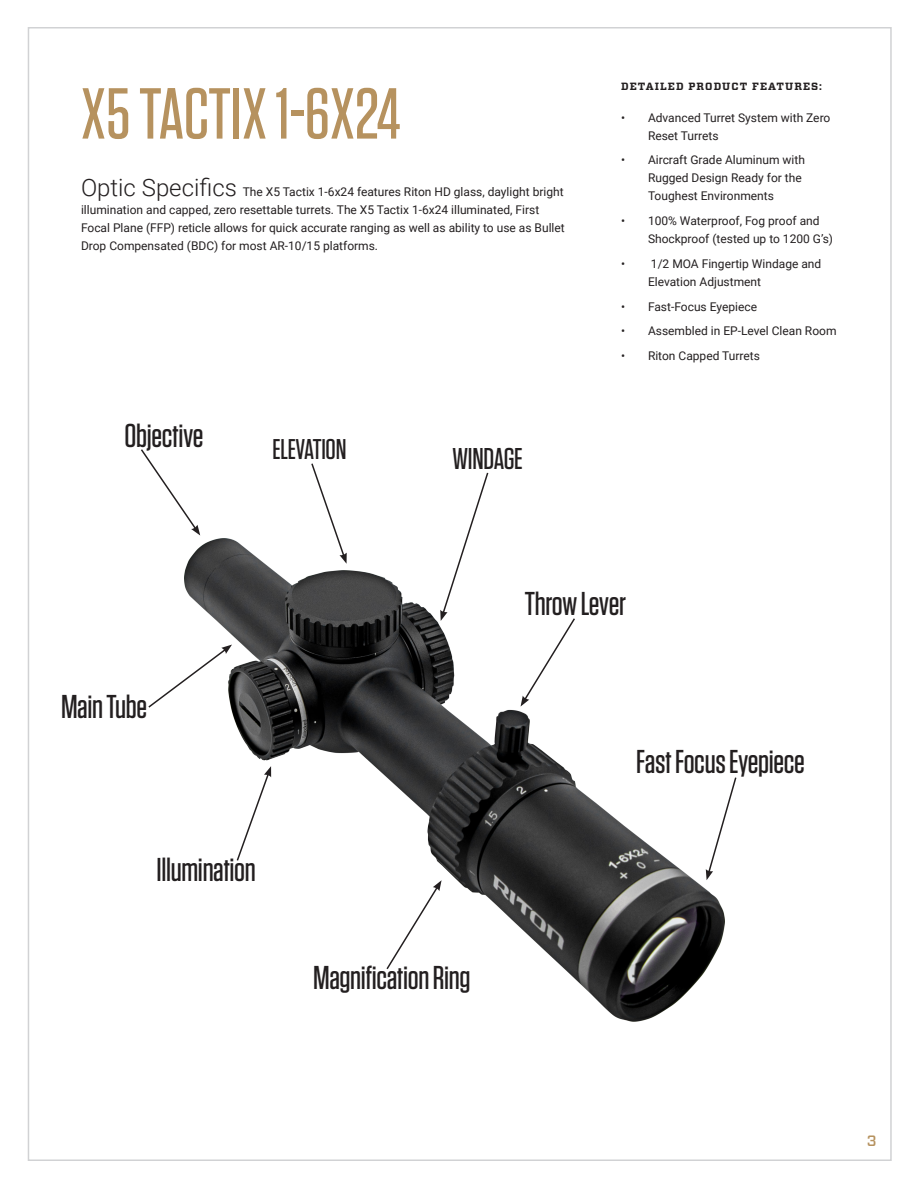
<style>
.page{position:relative;width:918px;height:1188px;background:#fff}
.page>*{position:absolute;margin:0;border:0;box-sizing:border-box;transform-origin:0 0}
._25{font:500 72px "Tungsten";color:#b6925f}
.Bullets{font:500 33px "Tungsten";letter-spacing:-.01em;color:#231f20}
.Bullets-2{font:500 30px "Tungsten";letter-spacing:-.01em;color:#231f20}
.Bullets-3{font:500 28.5px "Tungsten";letter-spacing:-.01em;color:#231f20}
.t1{font:500 15px "Vitesse";color:#b6925f}
._25-2{font:12px/18px "Roboto";color:#231f20}
._125{font:700 10.5px "Vitesse";letter-spacing:.1em;color:#231f20}
.s1{font-weight:300;font-size:24px}
</style>
<div class="page">
<img style="left:185px;top:538px;width:540px;height:483px">
<svg style="left:141px;top:449px;width:59px;height:87px"></svg>
<svg style="left:148px;top:645px;width:84px;height:64px"></svg>
<svg style="left:385px;top:880px;width:57px;height:91px"></svg>
<svg style="left:521px;top:617px;width:55px;height:90px"></svg>
<svg style="left:235px;top:766px;width:36px;height:96px"></svg>
<svg style="left:706px;top:776px;width:31px;height:104px"></svg>
<svg style="left:310px;top:463px;width:37px;height:101px"></svg>
<svg style="left:440px;top:472px;width:50px;height:149px"></svg>
<p class="_25" style="left:81px;top:76px;width:321px">X5 TACTIX 1-6X24</p>
<p class="_25-2" style="left:81px;top:182px;width:485px"><span class="s1">Optic Specifics</span> The X5 Tactix 1-6x24 features Riton HD glass, daylight bright illumination and capped, zero resettable turrets. The X5 Tactix 1-6x24 illuminated, First Focal Plane (FFP) reticle allows for quick accurate ranging as well as ability to use as Bullet Drop Compensated (BDC) for most AR-10/15 platforms.</p>
<p class="Bullets" style="left:125px;top:418px;width:80px">Objective</p>
<p class="Bullets-3" style="left:272px;top:434px;width:75px">ELEVATION</p>
<p class="Bullets-2" style="left:452px;top:443px;width:72px">WINDAGE</p>
<p class="_125" style="left:621px;top:79px;width:203px">DETAILED PRODUCT FEATURES:</p>
<p class="_25-2" style="left:648px;top:108px;width:184px;text-indent:-27px">• Advanced Turret System with Zero<br>Reset Turrets</p>
<p class="_25-2" style="left:648px;top:151px;width:158px;text-indent:-27px">• Aircraft Grade Aluminum with<br>Rugged Design Ready for the<br>Toughest Environments</p>
<p class="_25-2" style="left:648px;top:211px;width:187px;text-indent:-27px">• 100% Waterproof, Fog proof and<br>Shockproof (tested up to 1200 G’s)</p>
<p class="_25-2" style="left:648px;top:254px;width:175px;text-indent:-27px">• 1/2 MOA Fingertip Windage and<br>Elevation Adjustment</p>
<p class="_25-2" style="left:621px;top:297px;width:138px">• Fast-Focus Eyepiece</p>
<p class="_25-2" style="left:621px;top:322px;width:217px">• Assembled in EP-Level Clean Room</p>
<p class="_25-2" style="left:621px;top:346px;width:140px">• Riton Capped Turrets</p>
<p class="Bullets" style="left:61px;top:690px;width:88px">Main Tube</p>
<p class="Bullets" style="left:157px;top:852px;width:101px">Illumination</p>
<p class="Bullets" style="left:525px;top:586px;width:103px">Throw Lever</p>
<p class="Bullets" style="left:636px;top:744px;width:170px">Fast Focus Eyepiece</p>
<p class="Bullets" style="left:313px;top:960px;width:159px">Magnification Ring</p>
<p class="t1" style="left:867px;top:1131px;width:11px">3</p>
</div>
